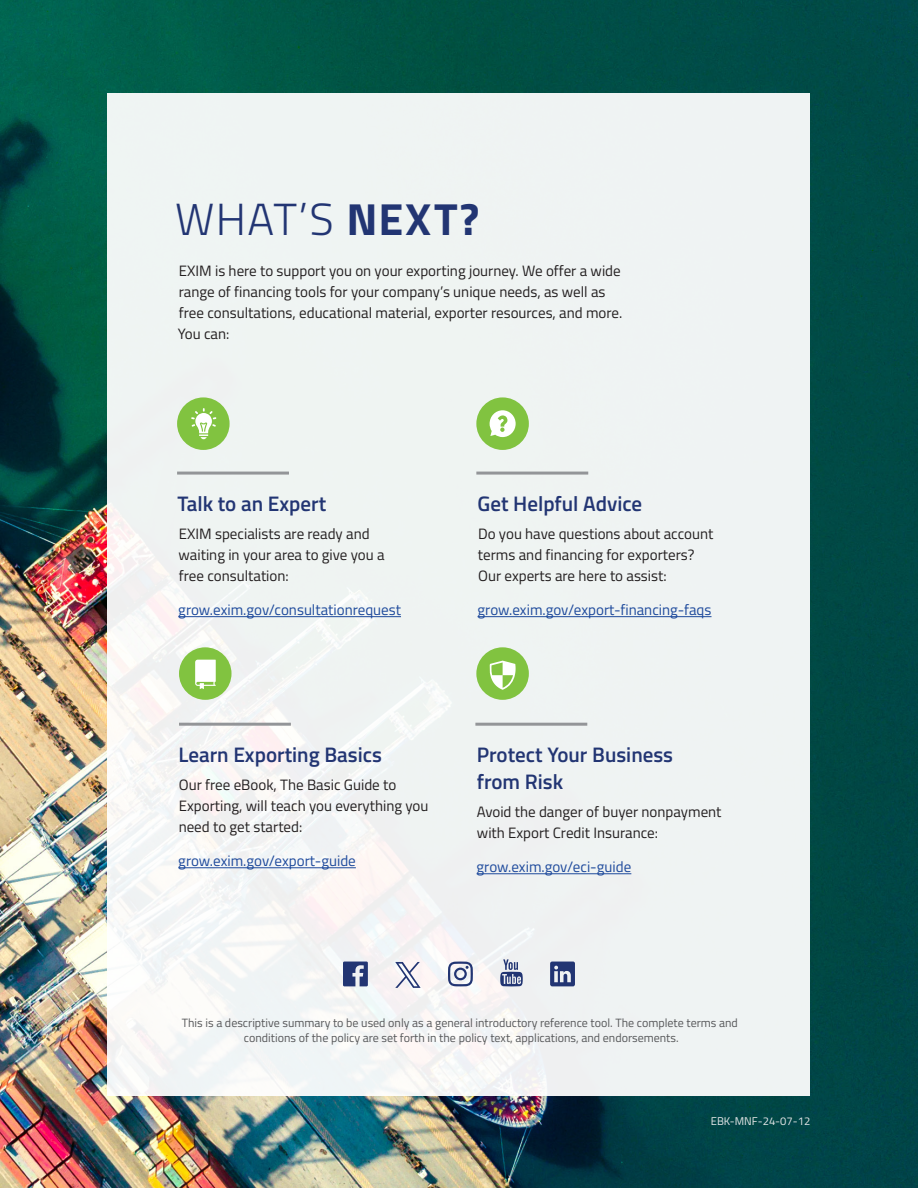
<style>
.page{position:relative;width:918px;height:1188px;background:#fff}
.page>*{position:absolute;margin:0;border:0;box-sizing:border-box;transform-origin:0 0}
.t1{font:300 45px "Titillium Web";color:#223573}
.t2{font:600 21px/27px "Titillium Web";color:#223573}
.t3{font:15px/21px "Titillium Web";color:#231f20}
.t4{font:15px "Titillium Web";color:#1e4a9c}
.t5{font:12px/15px "Titillium Web";color:#57585a;text-align:center}
.t6{font:11.25px "Titillium Web";color:#e6e7e9}
.s1{font-weight:700}
</style>
<div class="page">
<img style="left:0;top:0;width:918px;height:1188px">
<div style="left:108px;top:93px;width:702px;height:1002px;background:#eff3f3"></div>
<div style="left:179px;top:647px;width:53px;height:53px;background:#81c340;border-radius:50%"></div>
<svg style="left:195px;top:660px;width:21px;height:29px"></svg>
<div style="left:177px;top:397px;width:53px;height:53px;background:#81c340;border-radius:50%"></div>
<svg style="left:191px;top:408px;width:25px;height:31px"></svg>
<hr style="left:177px;top:472px;width:112px;height:3px;background:#939598">
<hr style="left:179px;top:723px;width:112px;height:3px;background:#939598">
<hr style="left:476px;top:472px;width:112px;height:3px;background:#939598">
<hr style="left:475px;top:723px;width:112px;height:3px;background:#939598">
<div style="left:476px;top:397px;width:53px;height:53px;background:#81c340;border-radius:50%"></div>
<svg style="left:490px;top:410px;width:26px;height:27px"></svg>
<div style="left:476px;top:647px;width:53px;height:53px;background:#81c340;border-radius:50%"></div>
<svg style="left:489px;top:661px;width:27px;height:29px"></svg>
<hr style="left:178px;top:616px;width:223px;height:1px;background:#1e4a9c">
<hr style="left:478px;top:616px;width:234px;height:1px;background:#1e4a9c">
<hr style="left:178px;top:868px;width:178px;height:1px;background:#1e4a9c">
<hr style="left:477px;top:874px;width:154px;height:1px;background:#1e4a9c">
<svg style="left:343px;top:962px;width:25px;height:24px"></svg>
<svg style="left:395px;top:962px;width:26px;height:26px"></svg>
<svg style="left:448px;top:962px;width:25px;height:24px"></svg>
<svg style="left:500px;top:959px;width:23px;height:27px"></svg>
<svg style="left:550px;top:962px;width:25px;height:24px"></svg>
<h1 class="t1" style="left:175px;top:187px;width:306px">WHAT’S <span class="s1">NEXT?</span></h1>
<p class="t3" style="left:178px;top:260px;width:446px">EXIM is here to support you on your exporting journey. We offer a wide range of financing tools for your company’s unique needs, as well as free consultations, educational material, exporter resources, and more.<br>You can:</p>
<h2 class="t2" style="left:177px;top:489px;width:150px">Talk to an Expert</h2>
<p class="t3" style="left:179px;top:522px;width:208px">EXIM specialists are ready and waiting in your area to give you a free consultation:</p>
<p class="t4" style="left:178px;top:599px;width:224px">grow.exim.gov/consultationrequest</p>
<h2 class="t2" style="left:478px;top:489px;width:166px">Get Helpful Advice</h2>
<p class="t3" style="left:478px;top:522px;width:237px">Do you have questions about account terms and financing for exporters?<br>Our experts are here to assist:</p>
<p class="t4" style="left:478px;top:599px;width:235px">grow.exim.gov/export-financing-faqs</p>
<h2 class="t2" style="left:178px;top:740px;width:205px">Learn Exporting Basics</h2>
<p class="t3" style="left:179px;top:773px;width:251px">Our free eBook, The Basic Guide to<br>Exporting, will teach you everything you need to get started:</p>
<p class="t4" style="left:178px;top:850px;width:179px">grow.exim.gov/export-guide</p>
<h2 class="t2" style="left:477px;top:740px;width:198px">Protect Your Business from Risk</h2>
<p class="t3" style="left:477px;top:800px;width:246px">Avoid the danger of buyer nonpayment with Export Credit Insurance:</p>
<p class="t4" style="left:477px;top:856px;width:156px">grow.exim.gov/eci-guide</p>
<p class="t5" style="left:182px;top:1014px;width:558px">This is a descriptive summary to be used only as a general introductory reference tool. The complete terms and conditions of the policy are set forth in the policy text, applications, and endorsements.</p>
<p class="t6" style="left:711px;top:1113px;width:101px">EBK-MNF-24-07-12</p>
</div>
